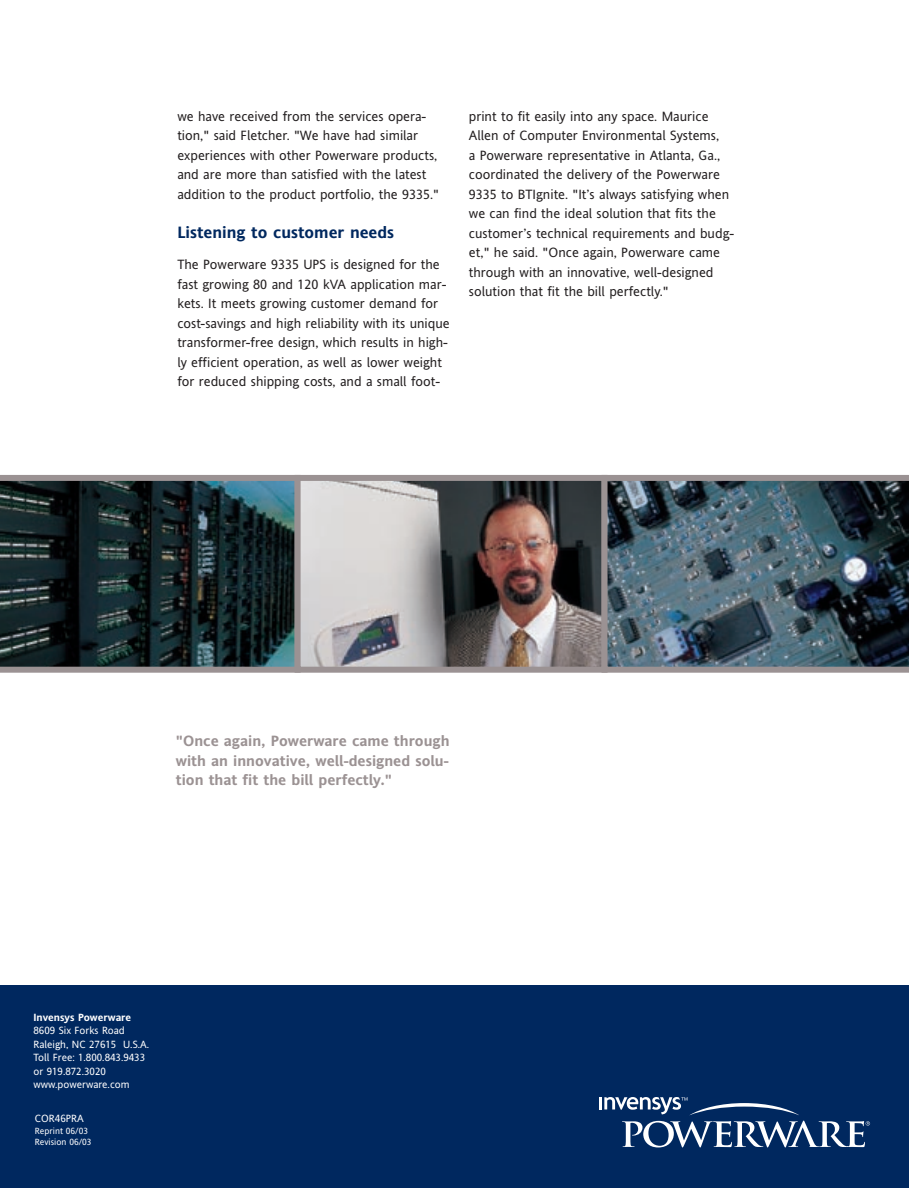
<style>
.page{position:relative;width:918px;height:1188px;background:#fff}
.page>*{position:absolute;margin:0;border:0;box-sizing:border-box;transform-origin:0 0}
.t1{font:700 16.5px "Invensys Andale";color:#00285f}
.t2{font:700 15px/19.5px "Invensys Andale";color:#9b9293;text-align:justify}
.t3{font:13.5px/19.5px "Invensys Andale";color:#231f20}
.t4{font:10.5px/13.5px "Invensys Andale";color:#fff}
.t5{font:700 10.5px "Invensys Andale";color:#fff}
.t6{font:9px/10.8px "Invensys Andale";color:#fff}
</style>
<div class="page">
<div style="left:0;top:986px;width:909px;height:201px;background:#00285f"></div>
<svg style="left:0;top:475px;width:295px;height:198px;background:#223134"></svg>
<img style="left:302px;top:482px;width:299px;height:184px">
<div style="left:295px;top:475px;width:313px;height:198px;border:6px solid #9b9293"></div>
<svg style="left:602px;top:475px;width:307px;height:198px;background:#475864"></svg>
<svg style="left:600px;top:1097px;width:270px;height:50px"></svg>
<p class="t3" style="left:177px;top:108px;width:263px">we have received from the services opera&shy;tion," said Fletcher. "We have had similar experiences with other Powerware products, and are more than satisfied with the latest addition to the product portfolio, the 9335."</p>
<p class="t1" style="left:177px;top:226px;width:218px">Listening to customer needs</p>
<p class="t3" style="left:177px;top:256px;width:274px">The Powerware 9335 UPS is designed for the fast growing 80 and 120 kVA application mar&shy;kets. It meets growing customer demand for cost-savings and high reliability with its unique transformer-free design, which results in high&shy;ly efficient operation, as well as lower weight for reduced shipping costs, and a small foot-</p>
<p class="t3" style="left:469px;top:108px;width:267px">print to fit easily into any space. Maurice Allen of Computer Environmental Systems,<br>a Powerware representative in Atlanta, Ga., coordinated the delivery of the Powerware 9335 to BTIgnite. "It’s always satisfying when we can find the ideal solution that fits the customer’s technical requirements and budg&shy;et," he said. "Once again, Powerware came through with an innovative, well-designed solution that fit the bill perfectly."</p>
<p class="t2" style="left:176px;top:733px;width:275px">"Once again, Powerware came through with an innovative, well-designed solu&shy;tion that fit the bill perfectly."</p>
<p class="t5" style="left:33px;top:1013px;width:99px">Invensys Powerware</p>
<p class="t4" style="left:33px;top:1025px;width:117px">8609 Six Forks Road<br>Raleigh, NC 27615 U.S.A.<br>Toll Free: 1.800.843.9433 or 919.872.3020 www.powerware.com</p>
<p class="t4" style="left:35px;top:1113px;width:50px">COR46PRA</p>
<p class="t6" style="left:35px;top:1126px;width:58px">Reprint 06/03<br>Revision 06/03</p>
</div>
